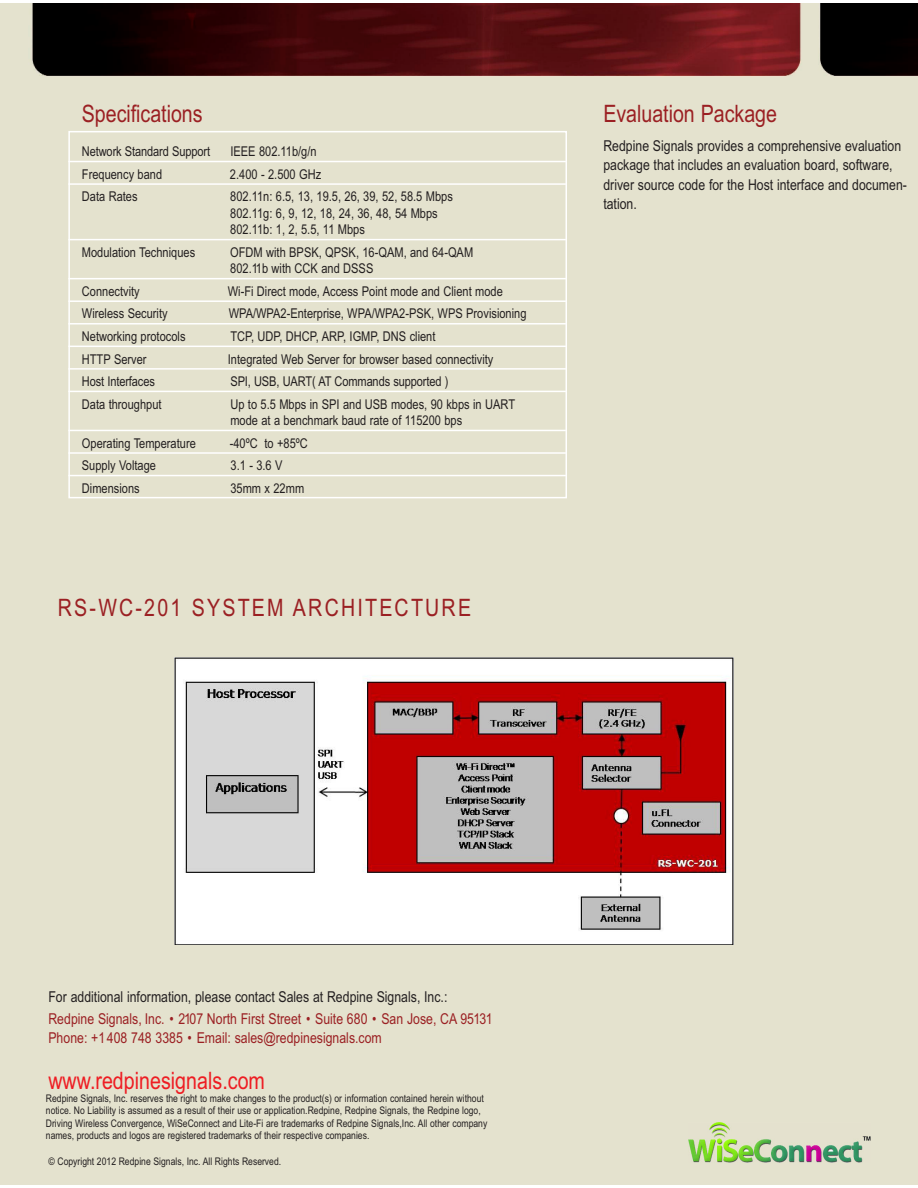
<style>
.page{position:relative;width:918px;height:1188px;background:#fff}
.page>*{position:absolute;margin:0;border:0;box-sizing:border-box;transform-origin:0 0}
.t1{font:24px "Arial Narrow";color:#9b2023}
.t2{font:24px "Arial Narrow";letter-spacing:.09em;color:#9b2023}
.t3{font:24px "Arial Narrow";color:#ee1d23}
.t4{font:15px/19.5px "Arial Narrow";color:#231f20}
.t5{font:15px/18.8px "Arial Narrow";color:#9b2023}
.t6{font:13.5px/16.5px "Arial Narrow";color:#231f20}
.t7{font:10.5px/12.6px "Arial Narrow";color:#231f20}
</style>
<div class="page">
<img style="left:0;top:4px;width:918px;height:1180px">
<div style="left:68px;top:131px;width:499px;height:367px;border:2px solid #fff"></div>
<hr style="left:68px;top:161px;width:498px;height:1px;background:#fff">
<hr style="left:68px;top:183px;width:498px;height:2px;background:#fff">
<hr style="left:68px;top:239px;width:498px;height:1px;background:#fff">
<hr style="left:68px;top:278px;width:498px;height:1px;background:#fff">
<hr style="left:68px;top:300px;width:498px;height:2px;background:#fff">
<hr style="left:68px;top:323px;width:498px;height:2px;background:#fff">
<hr style="left:68px;top:346px;width:498px;height:1px;background:#fff">
<hr style="left:68px;top:368px;width:498px;height:2px;background:#fff">
<hr style="left:68px;top:391px;width:498px;height:1px;background:#fff">
<hr style="left:68px;top:430px;width:498px;height:1px;background:#fff">
<hr style="left:68px;top:452px;width:498px;height:2px;background:#fff">
<hr style="left:68px;top:475px;width:498px;height:1px;background:#fff">
<img style="left:174px;top:657px;width:560px;height:288px">
<img style="left:688px;top:1122px;width:183px;height:41px">
<h1 class="t1" style="left:82px;top:99px;width:122px">Specifications</h1>
<p class="t6" style="left:82px;top:143px;width:130px">Network Standard Support</p>
<p class="t6" style="left:230px;top:143px;width:88px">IEEE 802.11b/g/n</p>
<p class="t6" style="left:82px;top:166px;width:82px">Frequency band</p>
<p class="t6" style="left:230px;top:166px;width:93px">2.400 - 2.500 GHz</p>
<p class="t6" style="left:82px;top:188px;width:57px">Data Rates</p>
<p class="t6" style="left:230px;top:188px;width:224px">802.11n: 6.5, 13, 19.5, 26, 39, 52, 58.5 Mbps<br>802.11g: 6, 9, 12, 18, 24, 36, 48, 54 Mbps<br>802.11b: 1, 2, 5.5, 11 Mbps</p>
<p class="t6" style="left:82px;top:244px;width:115px">Modulation Techniques</p>
<p class="t6" style="left:230px;top:244px;width:245px">OFDM with BPSK, QPSK, 16-QAM, and 64-QAM<br>802.11b with CCK and DSSS</p>
<p class="t6" style="left:82px;top:283px;width:59px">Connectvity</p>
<p class="t6" style="left:228px;top:283px;width:277px">Wi-Fi Direct mode, Access Point mode and Client mode</p>
<p class="t6" style="left:82px;top:306px;width:87px">Wireless Security</p>
<p class="t6" style="left:229px;top:306px;width:299px">WPA/WPA2-Enterprise, WPA/WPA2-PSK, WPS Provisioning</p>
<p class="t6" style="left:82px;top:328px;width:105px">Networking protocols</p>
<p class="t6" style="left:230px;top:328px;width:207px">TCP, UDP, DHCP, ARP, IGMP, DNS client</p>
<p class="t6" style="left:82px;top:351px;width:66px">HTTP Server</p>
<p class="t6" style="left:228px;top:351px;width:267px">Integrated Web Server for browser based connectivity</p>
<p class="t6" style="left:82px;top:373px;width:75px">Host Interfaces</p>
<p class="t6" style="left:230px;top:373px;width:220px">SPI, USB, UART( AT Commands supported )</p>
<p class="t6" style="left:82px;top:396px;width:81px">Data throughput</p>
<p class="t6" style="left:230px;top:396px;width:286px">Up to 5.5 Mbps in SPI and USB modes, 90 kbps in UART mode at a benchmark baud rate of 115200 bps</p>
<p class="t6" style="left:82px;top:435px;width:115px">Operating Temperature</p>
<p class="t6" style="left:230px;top:435px;width:80px">-40ºC to +85ºC</p>
<p class="t6" style="left:82px;top:457px;width:76px">Supply Voltage</p>
<p class="t6" style="left:231px;top:457px;width:54px">3.1 - 3.6 V</p>
<p class="t6" style="left:82px;top:480px;width:59px">Dimensions</p>
<p class="t6" style="left:230px;top:480px;width:75px">35mm x 22mm</p>
<h1 class="t2" style="left:58px;top:594px;width:415px">RS-WC-201 SYSTEM ARCHITECTURE</h1>
<h1 class="t1" style="left:603px;top:100px;width:175px">Evaluation Package</h1>
<p class="t4" style="left:603px;top:136px;width:305px">Redpine Signals provides a comprehensive evaluation package that includes an evaluation board, software, driver source code for the Host interface and documen&shy;tation.</p>
<p class="t4" style="left:48px;top:987px;width:401px">For additional information, please contact Sales at Redpine Signals, Inc.:</p>
<p class="t5" style="left:48px;top:1009px;width:446px">Redpine Signals, Inc. • 2107 North First Street • Suite 680 • San Jose, CA 95131<br>Phone: +1408 748 3385 • Email: sales@redpinesignals.com</p>
<h1 class="t3" style="left:48px;top:1067px;width:218px">www.redpinesignals.com</h1>
<p class="t7" style="left:46px;top:1092px;width:443px">Redpine Signals, Inc. reserves the right to make changes to the product(s) or information contained herein without notice. No Liability is assumed as a result of their use or application.Redpine, Redpine Signals, the Redpine logo, Driving Wireless Convergence, WiSeConnect and Lite-Fi are trademarks of Redpine Signals,Inc. All other company names, products and logos are registered trademarks of their respective companies.</p>
<p class="t7" style="left:49px;top:1155px;width:234px">© Copyright 2012 Redpine Signals, Inc. All Rights Reserved.</p>
</div>
